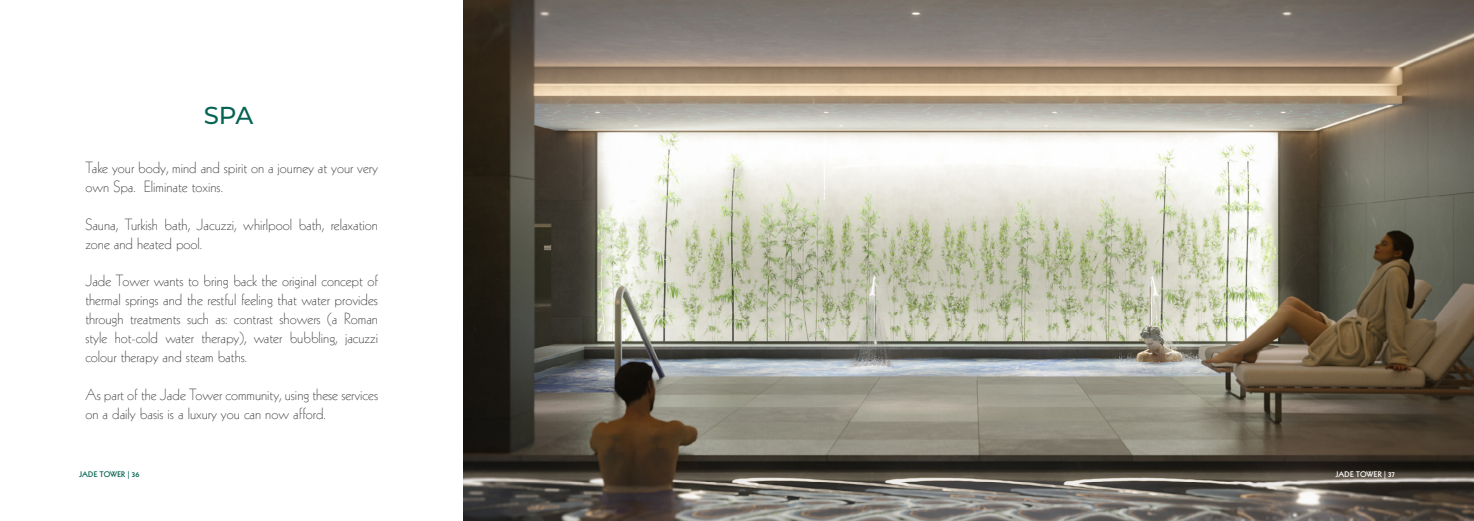
<style>
.page{position:relative;width:1474px;height:521px;background:#fff}
.page>*{position:absolute;margin:0;border:0;box-sizing:border-box;transform-origin:0 0}
.t1{font:500 24.5px "Montserrat";color:#066353}
.t2{font:300 15.75px/18.9px "Kabel LT Std";color:#3e3e3f}
.t3{font:800 7.88px "Kabel LT Std";letter-spacing:.025em;color:#066353}
.t4{font:800 7.88px "Kabel LT Std";letter-spacing:.025em;color:#fff}
</style>
<div class="page">
<img style="left:463px;top:0;width:1010px;height:521px">
<p class="t1" style="left:204px;top:98px;width:51px">SPA</p>
<p class="t2" style="left:85px;top:158px;width:294px">Take your body, mind and spirit on a journey at your very own Spa. Eliminate toxins.</p>
<p class="t2" style="left:85px;top:215px;width:294px">Sauna, Turkish bath, Jacuzzi, whirlpool bath, relaxation zone and heated pool.</p>
<p class="t2" style="left:85px;top:272px;width:294px;text-align:justify">Jade Tower wants to bring back the original concept of thermal springs and the restful feeling that water provides through treatments such as: contrast showers (a Roman style hot-cold water therapy), water bubbling, jacuzzi colour therapy and steam baths.</p>
<p class="t2" style="left:85px;top:385px;width:294px">As part of the Jade Tower community, using these services on a daily basis is a luxury you can now afford.</p>
<p class="t3" style="left:79px;top:469px;width:61px">JADE TOWER | 36</p>
<p class="t4" style="left:1335px;top:469px;width:60px">JADE TOWER | 37</p>
</div>
